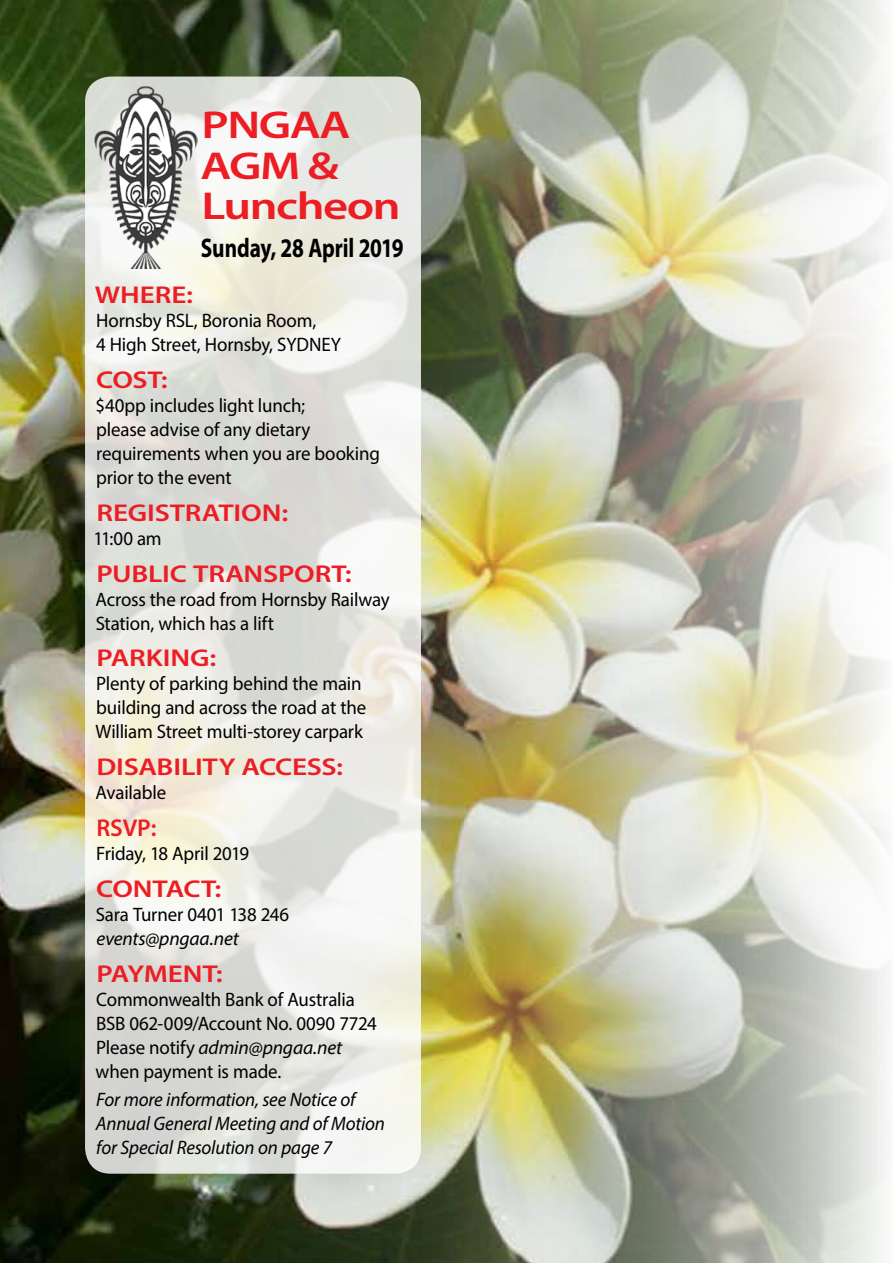
<style>
.page{position:relative;width:893px;height:1263px;background:#fff}
.page>*{position:absolute;margin:0;border:0;box-sizing:border-box;transform-origin:0 0}
.t1{font:600 39px/40.5px "Myriad Pro";letter-spacing:-.03em;color:#ed1d24;scale:1.25 1}
.t2{font:700 27px "Myriad Pro";letter-spacing:-.01em;color:#000;scale:.79 1}
.t3{font:600 24.3px "Myriad Pro";letter-spacing:-.005em;color:#ed1d24;scale:1.2 1}
.t4{font:600 24.3px "Myriad Pro";letter-spacing:-.005em;color:#ed1d24}
.t5{font:19.5px/24px "Myriad Pro";letter-spacing:-.01em;color:#000}
.t6{font:italic 19.5px/24px "Myriad Pro";letter-spacing:-.01em;color:#000}
.s1{font-style:italic}
</style>
<div class="page">
<img style="left:0;top:0;width:886px;height:1263px">
<svg style="left:85px;top:77px;width:336px;height:1097px"></svg>
<img style="left:94px;top:84px;width:103px;height:185px">
<h1 class="t1" style="left:201px;top:104px;width:162px">PNGAA<br>AGM &amp;<br>Luncheon</h1>
<h2 class="t2" style="left:201px;top:230px;width:258px">Sunday, 28 April 2019</h2>
<p class="t3" style="left:95px;top:280px;width:83px">WHERE:</p>
<p class="t5" style="left:96px;top:308px;width:247px">Hornsby RSL, Boronia Room,<br>4 High Street, Hornsby, SYDNEY</p>
<p class="t3" style="left:96px;top:364px;width:61px">COST:</p>
<p class="t5" style="left:95px;top:393px;width:286px">$40pp includes light lunch;<br>please advise of any dietary requirements when you are booking prior to the event</p>
<p class="t3" style="left:96px;top:497px;width:162px">REGISTRATION:</p>
<p class="t5" style="left:93px;top:526px;width:70px">11:00 am</p>
<p class="t3" style="left:96px;top:558px;width:214px">PUBLIC TRANSPORT:</p>
<p class="t5" style="left:96px;top:587px;width:296px">Across the road from Hornsby Railway<br>Station, which has a lift</p>
<p class="t3" style="left:96px;top:643px;width:102px">PARKING:</p>
<p class="t5" style="left:95px;top:672px;width:272px">Plenty of parking behind the main building and across the road at the<br>William Street multi-storey carpark</p>
<p class="t3" style="left:96px;top:751px;width:207px">DISABILITY ACCESS:</p>
<p class="t5" style="left:96px;top:780px;width:72px">Available</p>
<p class="t4" style="left:96px;top:812px;width:62px">RSVP:</p>
<p class="t5" style="left:96px;top:841px;width:154px">Friday, 18 April 2019</p>
<p class="t3" style="left:96px;top:873px;width:106px">CONTACT:</p>
<p class="t5" style="left:96px;top:902px;width:195px">Sara Turner 0401 138 246</p>
<p class="t6" style="left:97px;top:926px;width:144px">events@pngaa.net</p>
<p class="t3" style="left:96px;top:958px;width:107px">PAYMENT:</p>
<p class="t5" style="left:96px;top:987px;width:283px">Commonwealth Bank of Australia<br>BSB 062-009/Account No. 0090 7724<br>Please notify <span class="s1">admin@pngaa.net </span>when payment is made.</p>
<p class="t6" style="left:96px;top:1087px;width:291px">For more information, see Notice of<br>Annual General Meeting and of Motion for Special Resolution on page 7</p>
</div>
